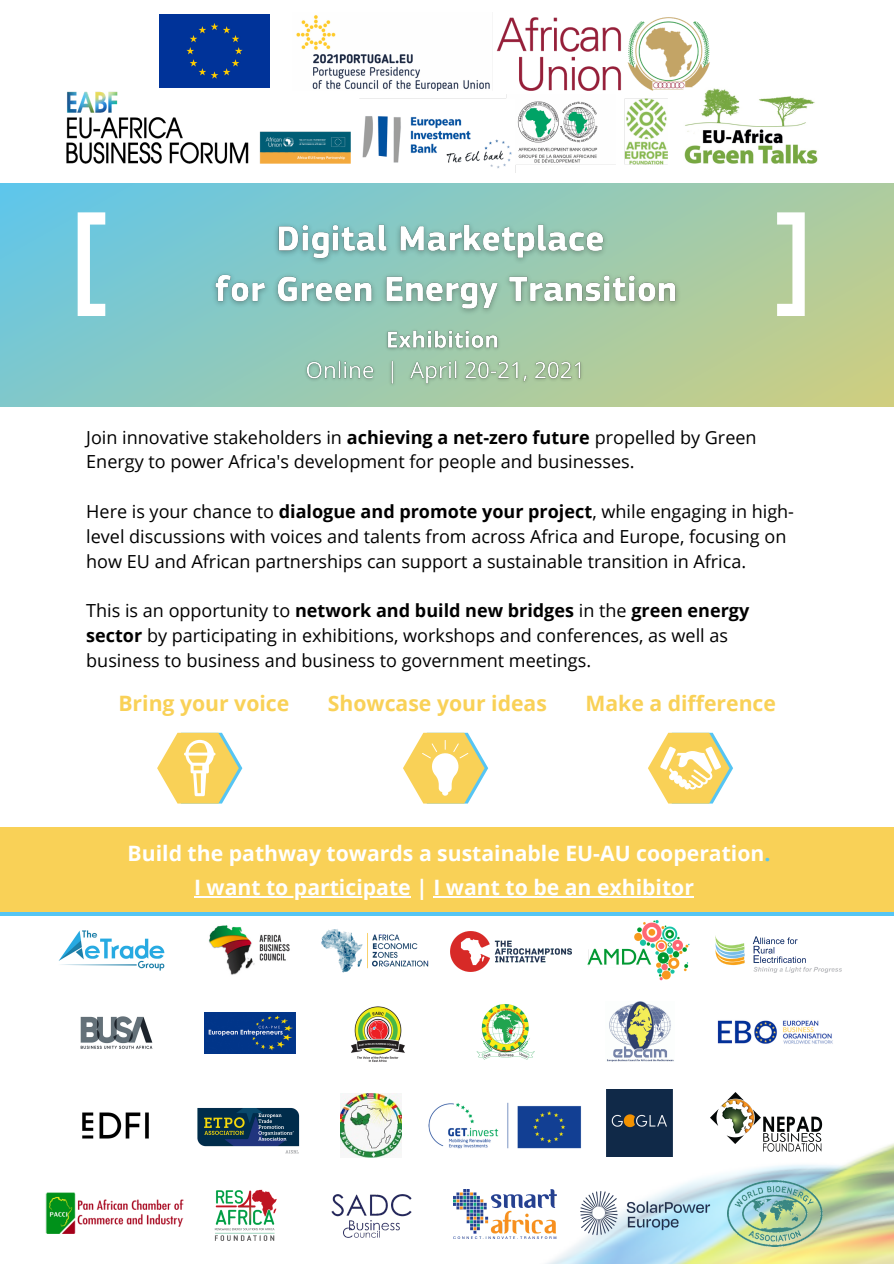
<style>
.page{position:relative;width:894px;height:1264px;background:#fff}
.page>*{position:absolute;margin:0;border:0;box-sizing:border-box;transform-origin:0 0}
.t1{font:700 21.15px "Open Sans";color:#fff}
.t2{font:700 21.15px "Open Sans";color:#f9d157}
.t3{font:18px/24.8px "Open Sans";color:#000}
.s1{font-weight:700}
.s2{color:#56c5f3}
</style>
<div class="page">
<svg style="left:648px;top:732px;width:85px;height:71px"></svg>
<svg style="left:453px;top:1134px;width:440px;height:129px"></svg>
<svg style="left:0;top:183px;width:893px;height:223px;background:#97c9b4"></svg>
<svg style="left:78px;top:212px;width:27px;height:104px"></svg>
<img style="left:204px;top:208px;width:482px;height:116px">
<svg style="left:776px;top:212px;width:28px;height:104px"></svg>
<svg style="left:403px;top:732px;width:85px;height:71px"></svg>
<svg style="left:157px;top:732px;width:85px;height:71px"></svg>
<img style="left:197px;top:1108px;width:103px;height:46px">
<img style="left:80px;top:1016px;width:73px;height:33px">
<img style="left:321px;top:929px;width:108px;height:44px">
<img style="left:715px;top:936px;width:126px;height:36px">
<img style="left:351px;top:1006px;width:54px;height:56px">
<svg style="left:0;top:911px;width:893px;height:5px;background:#77c7d2"></svg>
<div style="left:0;top:827px;width:893px;height:84px;background:#f9d157"></div>
<img style="left:204px;top:1012px;width:91px;height:41px">
<img style="left:577px;top:1188px;width:135px;height:49px">
<img style="left:451px;top:931px;width:120px;height:41px">
<img style="left:476px;top:1004px;width:58px;height:56px">
<img style="left:607px;top:1001px;width:67px;height:60px">
<img style="left:214px;top:1189px;width:63px;height:52px">
<img style="left:717px;top:1020px;width:116px;height:24px">
<img style="left:58px;top:930px;width:107px;height:41px">
<img style="left:66px;top:15px;width:752px;height:158px">
<div style="left:153px;top:6px;width:131px;height:90px;background:#fff"></div>
<div style="left:159px;top:14px;width:111px;height:73px;background:#039"></div>
<img style="left:726px;top:1180px;width:96px;height:66px">
<img style="left:331px;top:1194px;width:81px;height:43px">
<img style="left:710px;top:1092px;width:111px;height:62px">
<img style="left:606px;top:1089px;width:66px;height:67px">
<img style="left:582px;top:915px;width:115px;height:66px">
<img style="left:453px;top:1189px;width:103px;height:49px">
<img style="left:341px;top:1093px;width:60px;height:64px">
<img style="left:209px;top:925px;width:81px;height:50px">
<img style="left:82px;top:1112px;width:67px;height:27px">
<img style="left:45px;top:1192px;width:139px;height:41px">
<img style="left:428px;top:1102px;width:155px;height:48px">
<img style="left:299px;top:318px;width:292px;height:74px">
<hr style="left:194px;top:896px;width:216px;height:1px;background:#fff">
<hr style="left:433px;top:896px;width:260px;height:1px;background:#fff">
<p class="t3" style="left:86px;top:424px;width:671px">Join innovative stakeholders in <span class="s1">achieving a net-zero future</span> propelled by Green<br>Energy to power Africa's development for people and businesses.</p>
<p class="t3" style="left:86px;top:498px;width:709px">Here is your chance to <span class="s1">dialogue and promote your project</span>, while engaging in high&shy;level discussions with voices and talents from across Africa and Europe, focusing on how EU and African partnerships can support a sustainable transition in Africa.</p>
<p class="t3" style="left:86px;top:597px;width:664px">This is an opportunity to <span class="s1">network and build new bridges</span> in the <span class="s1">green energy sector</span> by participating in exhibitions, workshops and conferences, as well as business to business and business to government meetings.</p>
<p class="t2" style="left:118px;top:688px;width:172px">Bring your voice</p>
<p class="t2" style="left:328px;top:688px;width:220px">Showcase your ideas</p>
<p class="t2" style="left:585px;top:688px;width:192px">Make a difference</p>
<p class="t1" style="left:128px;top:838px;width:644px">Build the pathway towards a sustainable EU-AU cooperation<span class="s2">.</span></p>
<p class="t1" style="left:194px;top:872px;width:501px">I want to participate | I want to be an exhibitor</p>
</div>
